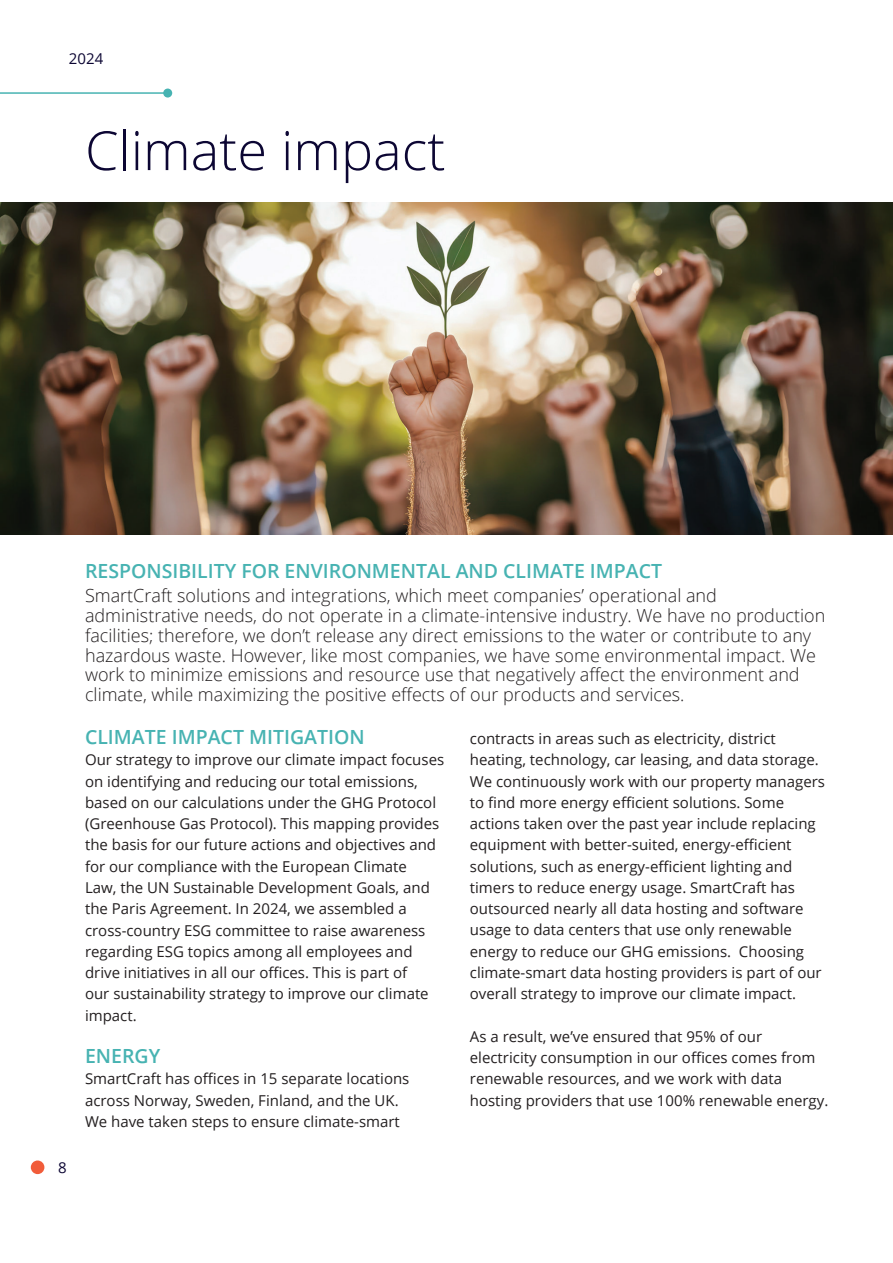
<style>
.page{position:relative;width:893px;height:1263px;background:#fff}
.page>*{position:absolute;margin:0;border:0;box-sizing:border-box;transform-origin:0 0}
.t1{font:300 54px "Open Sans";color:#0c0633}
.t2{font:600 19.5px "Open Sans";color:#47b3b2}
.t3{font:300 18px/19.8px "Open Sans";color:#231f20}
.t4{font:15px/21.3px "Open Sans";color:#231f20}
.t5{font:15px "Open Sans";color:#0c0633}
</style>
<div class="page">
<hr style="left:0;top:92px;width:168px;height:2px;background:#47b3b2">
<div style="left:163px;top:89px;width:9px;height:9px;background:#47b3b2;border-radius:50%"></div>
<div style="left:31px;top:1160px;width:13px;height:14px;background:#f15c3a;border-radius:50%"></div>
<img style="left:0;top:203px;width:893px;height:332px">
<p class="t5" style="left:69px;top:48px;width:36px">2024</p>
<h1 class="t1" style="left:85px;top:113px;width:362px">Climate impact</h1>
<h2 class="t2" style="left:85px;top:558px;width:579px">RESPONSIBILITY FOR ENVIRONMENTAL AND CLIMATE IMPACT</h2>
<p class="t5" style="left:58px;top:1157px;width:10px">8</p>
<p class="t3" style="left:85px;top:585px;width:742px">SmartCraft solutions and integrations, which meet companies’ operational and administrative needs, do not operate in a climate-intensive industry. We have no production facilities; therefore, we don’t release any direct emissions to the water or contribute to any hazardous waste. However, like most companies, we have some environmental impact. We work to minimize emissions and resource use that negatively affect the environment and climate, while maximizing the positive effects of our products and services.</p>
<h2 class="t2" style="left:85px;top:724px;width:281px">CLIMATE IMPACT MITIGATION</h2>
<p class="t4" style="left:85px;top:749px;width:361px">Our strategy to improve our climate impact focuses on identifying and reducing our total emissions, based on our calculations under the GHG Protocol (Greenhouse Gas Protocol). This mapping provides the basis for our future actions and objectives and for our compliance with the European Climate<br>Law, the UN Sustainable Development Goals, and the Paris Agreement. In 2024, we assembled a cross-country ESG committee to raise awareness regarding ESG topics among all employees and drive initiatives in all our offices. This is part of<br>our sustainability strategy to improve our climate impact.</p>
<h2 class="t2" style="left:85px;top:1043px;width:77px">ENERGY</h2>
<p class="t4" style="left:85px;top:1068px;width:326px">SmartCraft has offices in 15 separate locations across Norway, Sweden, Finland, and the UK.<br>We have taken steps to ensure climate-smart</p>
<p class="t4" style="left:470px;top:728px;width:357px">contracts in areas such as electricity, district heating, technology, car leasing, and data storage.<br>We continuously work with our property managers to find more energy efficient solutions. Some actions taken over the past year include replacing equipment with better-suited, energy-efficient solutions, such as energy-efficient lighting and timers to reduce energy usage. SmartCraft has outsourced nearly all data hosting and software usage to data centers that use only renewable energy to reduce our GHG emissions. Choosing climate-smart data hosting providers is part of our overall strategy to improve our climate impact.</p>
<p class="t4" style="left:470px;top:1025px;width:360px">As a result, we’ve ensured that 95% of our electricity consumption in our offices comes from renewable resources, and we work with data hosting providers that use 100% renewable energy.</p>
</div>
